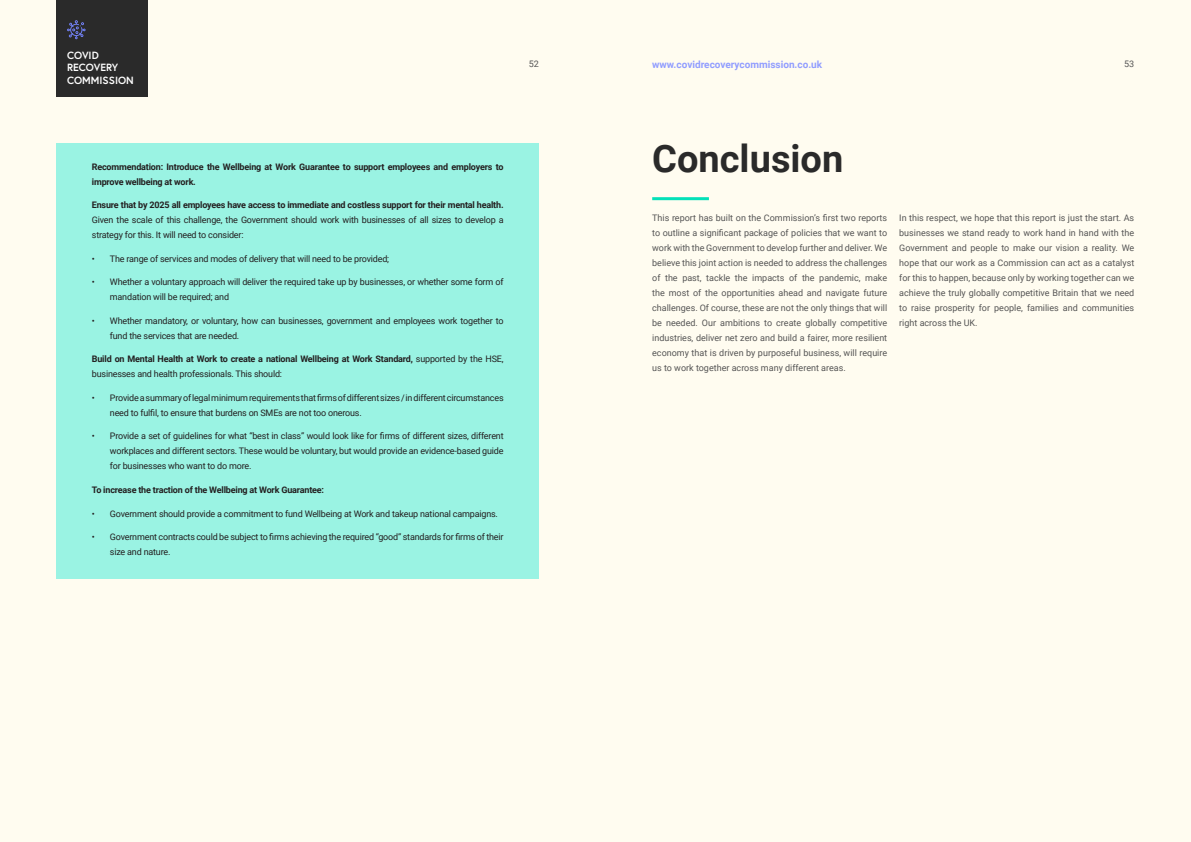
<style>
.page{position:relative;width:1191px;height:842px;background:#fffcf0}
.page>*{position:absolute;margin:0;border:0;box-sizing:border-box;transform-origin:0 0}
.Section_Heading{font:700 38px "Roboto";color:#2a2a2a}
.t1{font:700 10.4px/12.8px "Europa";color:#fff}
.t2{font:700 10px "Roboto";color:#919dff}
.Main_Text{font:9px/15px "Roboto";letter-spacing:-.02em;color:#231f20}
.Main_Text-2{font:9px/15px "Roboto";color:#555;text-align:justify}
.Main_Text-3{font:700 9px/15px "Roboto";letter-spacing:-.02em;color:#231f20}
.s1{font-weight:700}
.s2{font-weight:400}
</style>
<div class="page">
<div style="left:57px;top:143px;width:482px;height:436px;background:#9af3e3"></div>
<hr style="left:652px;top:197px;width:57px;height:3px;background:#03e1b9">
<div style="left:57px;top:0;width:91px;height:97px;background:#2a2a2a"></div>
<svg style="left:67px;top:20px;width:19px;height:19px"></svg>
<p class="t1" style="left:67px;top:48px;width:68px">COVID<br>RECOVERY<br>COMMISSION</p>
<p class="Main_Text-3" style="left:92px;top:159px;width:413px">Recommendation: Introduce the Wellbeing at Work Guarantee to support employees and employers to improve wellbeing at work.</p>
<p class="Main_Text" style="left:92px;top:197px;width:413px;text-align:justify"><span class="s1">Ensure that by 2025 all employees have access to immediate and costless support for their mental health.<br></span>Given the scale of this challenge, the Government should work with businesses of all sizes to develop a strategy for this. It will need to consider:</p>
<p class="Main_Text" style="left:92px;top:251px;width:299px">• The range of services and modes of delivery that will need to be provided;</p>
<p class="Main_Text" style="left:110px;top:274px;width:395px;text-indent:-18px">• Whether a voluntary approach will deliver the required take up by businesses, or whether some form of mandation will be required; and</p>
<p class="Main_Text" style="left:110px;top:313px;width:395px;text-indent:-18px">• Whether mandatory, or voluntary, how can businesses, government and employees work together to fund the services that are needed.</p>
<p class="Main_Text-3" style="left:92px;top:351px;width:413px">Build on Mental Health at Work to create a national Wellbeing at Work Standard, <span class="s2">supported by the HSE, businesses and health professionals. This should:</span></p>
<p class="Main_Text" style="left:110px;top:390px;width:395px;text-indent:-18px">• Provide a summary of legal minimum requirements that firms of different sizes / in different circumstances need to fulfil, to ensure that burdens on SMEs are not too onerous.</p>
<p class="Main_Text" style="left:110px;top:428px;width:395px;text-align:justify;text-indent:-18px">• Provide a set of guidelines for what “best in class” would look like for firms of different sizes, different workplaces and different sectors. These would be voluntary, but would provide an evidence-based guide for businesses who want to do more.</p>
<p class="Main_Text-3" style="left:92px;top:482px;width:234px">To increase the traction of the Wellbeing at Work Guarantee:</p>
<p class="Main_Text" style="left:92px;top:505px;width:407px">• Government should provide a commitment to fund Wellbeing at Work and takeup national campaigns.</p>
<p class="Main_Text" style="left:110px;top:529px;width:395px;text-indent:-18px">• Government contracts could be subject to firms achieving the required “good” standards for firms of their size and nature.</p>
<p class="Main_Text-2" style="left:528px;top:56px;width:12px">52</p>
<p class="t2" style="left:652px;top:58px;width:171px">www.covidrecoverycommission.co.uk</p>
<p class="Main_Text-2" style="left:1124px;top:56px;width:12px">53</p>
<p class="Section_Heading" style="left:652px;top:132px;width:193px">Conclusion</p>
<p class="Main_Text-2" style="left:652px;top:210px;width:236px">This report has built on the Commission’s first two reports to outline a significant package of policies that we want to work with the Government to develop further and deliver. We believe this joint action is needed to address the challenges of the past, tackle the impacts of the pandemic, make the most of the opportunities ahead and navigate future challenges. Of course, these are not the only things that will be needed. Our ambitions to create globally competitive industries, deliver net zero and build a fairer, more resilient economy that is driven by purposeful business, will require us to work together across many different areas.</p>
<p class="Main_Text-2" style="left:899px;top:210px;width:236px">In this respect, we hope that this report is just the start. As businesses we stand ready to work hand in hand with the Government and people to make our vision a reality. We hope that our work as a Commission can act as a catalyst for this to happen, because only by working together can we achieve the truly globally competitive Britain that we need to raise prosperity for people, families and communities right across the UK.</p>
</div>
